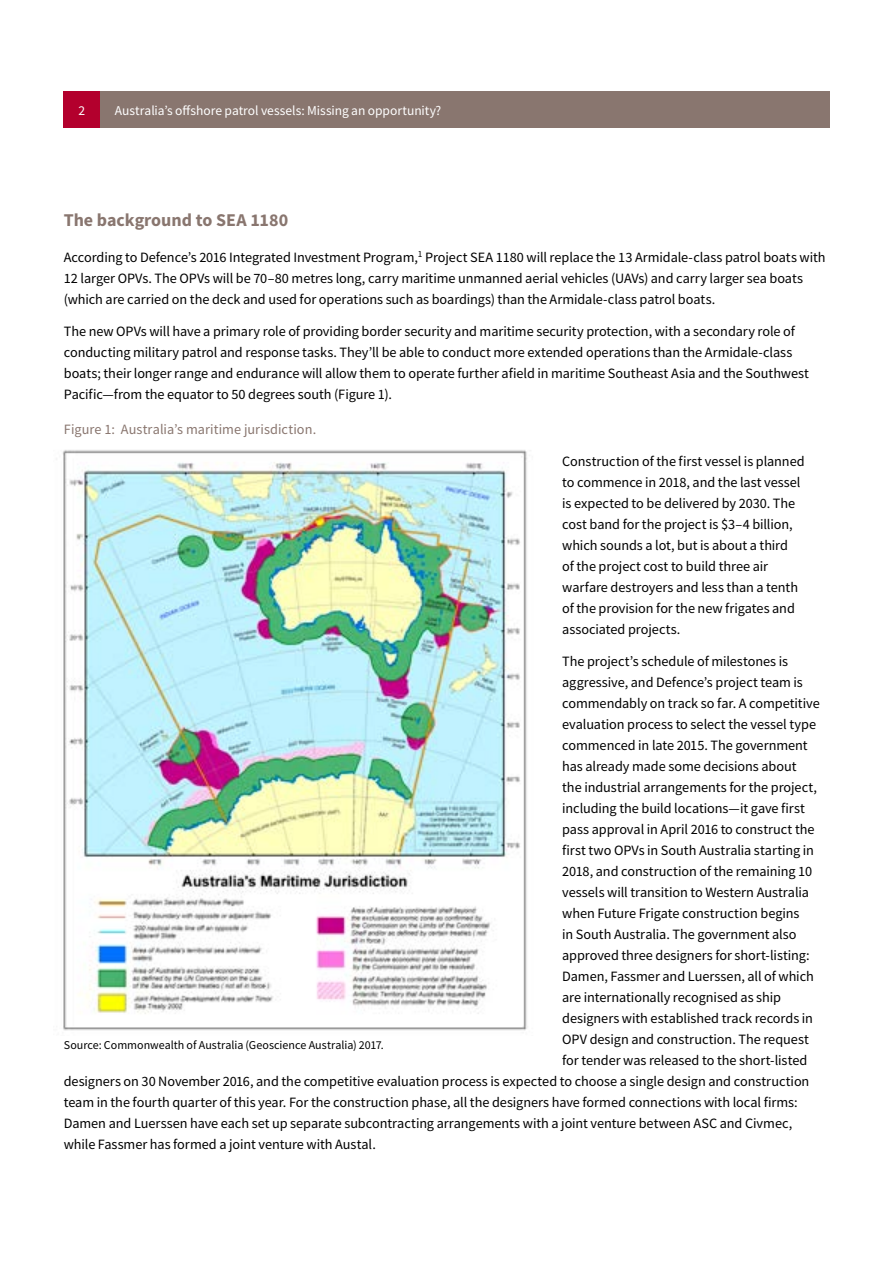
<style>
.page{position:relative;width:893px;height:1263px;background:#fff}
.page>*{position:absolute;margin:0;border:0;box-sizing:border-box;transform-origin:0 0}
.t1{font:700 18px "Source Sans Pro";color:#89766f}
.Text{font:14.25px/21px "Source Sans Pro";letter-spacing:-.005em;color:#000}
.t2{font:14.25px "Source Sans Pro";letter-spacing:.005em;color:#89766f}
.t3{font:13.5px "Source Sans Pro";letter-spacing:-.005em;color:#fff}
.Source_Figure_n_Tabl{font:12px "Source Sans Pro";color:#000}
</style>
<div class="page">
<div style="left:100px;top:91px;width:729px;height:37px;background:#89766f"></div>
<div style="left:64px;top:91px;width:36px;height:37px;background:#b3002d"></div>
<img style="left:63px;top:450px;width:465px;height:581px">
<p class="t3" style="left:78px;top:101px;width:8px">2</p>
<p class="t3" style="left:115px;top:101px;width:328px">Australia’s offshore patrol vessels: Missing an opportunity?</p>
<h1 class="t1" style="left:64px;top:208px;width:226px">The background to SEA 1180</h1>
<p class="Text" style="left:64px;top:247px;width:763px">According to Defence’s 2016 Integrated Investment Program,<sup>1</sup> Project SEA 1180 will replace the 13 Armidale-class patrol boats with<br>12 larger OPVs. The OPVs will be 70–80 metres long, carry maritime unmanned aerial vehicles (UAVs) and carry larger sea boats (which are carried on the deck and used for operations such as boardings) than the Armidale-class patrol boats.</p>
<p class="Text" style="left:64px;top:320px;width:747px">The new OPVs will have a primary role of providing border security and maritime security protection, with a secondary role of conducting military patrol and response tasks. They’ll be able to conduct more extended operations than the Armidale-class boats; their longer range and endurance will allow them to operate further afield in maritime Southeast Asia and the Southwest Pacific—from the equator to 50 degrees south (Figure 1).</p>
<p class="t2" style="left:64px;top:421px;width:254px">Figure 1: Australia’s maritime jurisdiction.</p>
<p class="Text" style="left:562px;top:451px;width:244px">Construction of the first vessel is planned to commence in 2018, and the last vessel is expected to be delivered by 2030. The cost band for the project is $3–4 billion, which sounds a lot, but is about a third<br>of the project cost to build three air warfare destroyers and less than a tenth of the provision for the new frigates and associated projects.</p>
<p class="Text" style="left:562px;top:650px;width:227px">The project’s schedule of milestones is</p>
<p class="Text" style="left:562px;top:671px;width:242px">aggressive, and Defence’s project team is</p>
<p class="Text" style="left:562px;top:692px;width:259px">commendably on track so far. A competitive</p>
<p class="Text" style="left:562px;top:713px;width:256px">evaluation process to select the vessel type</p>
<p class="Text" style="left:562px;top:734px;width:247px">commenced in late 2015. The government</p>
<p class="Text" style="left:562px;top:755px;width:236px">has already made some decisions about</p>
<p class="Text" style="left:562px;top:776px;width:256px">the industrial arrangements for the project,</p>
<p class="Text" style="left:562px;top:797px;width:244px">including the build locations—it gave first</p>
<p class="Text" style="left:562px;top:818px;width:254px">pass approval in April 2016 to construct the</p>
<p class="Text" style="left:562px;top:839px;width:253px">first two OPVs in South Australia starting in</p>
<p class="Text" style="left:562px;top:860px;width:251px">2018, and construction of the remaining 10</p>
<p class="Text" style="left:562px;top:881px;width:248px">vessels will transition to Western Australia</p>
<p class="Text" style="left:562px;top:902px;width:239px">when Future Frigate construction begins</p>
<p class="Text" style="left:562px;top:923px;width:236px">in South Australia. The government also</p>
<p class="Text" style="left:562px;top:944px;width:249px">approved three designers for short-listing:</p>
<p class="Text" style="left:562px;top:965px;width:253px">Damen, Fassmer and Luerssen, all of which</p>
<p class="Text" style="left:562px;top:986px;width:220px">are internationally recognised as ship</p>
<p class="Text" style="left:562px;top:1007px;width:252px">designers with established track records in</p>
<p class="Text" style="left:562px;top:1028px;width:248px">OPV design and construction. The request</p>
<p class="Text" style="left:562px;top:1049px;width:247px">for tender was released to the short-listed</p>
<p class="Text" style="left:64px;top:1070px;width:747px">designers on 30 November 2016, and the competitive evaluation process is expected to choose a single design and construction</p>
<p class="Text" style="left:64px;top:1091px;width:735px">team in the fourth quarter of this year. For the construction phase, all the designers have formed connections with local firms:</p>
<p class="Text" style="left:64px;top:1112px;width:730px">Damen and Luerssen have each set up separate subcontracting arrangements with a joint venture between ASC and Civmec,</p>
<p class="Text" style="left:64px;top:1133px;width:314px">while Fassmer has formed a joint venture with Austal.</p>
<p class="Source_Figure_n_Tabl" style="left:64px;top:1037px;width:322px">Source: Commonwealth of Australia (Geoscience Australia) 2017.</p>
</div>
